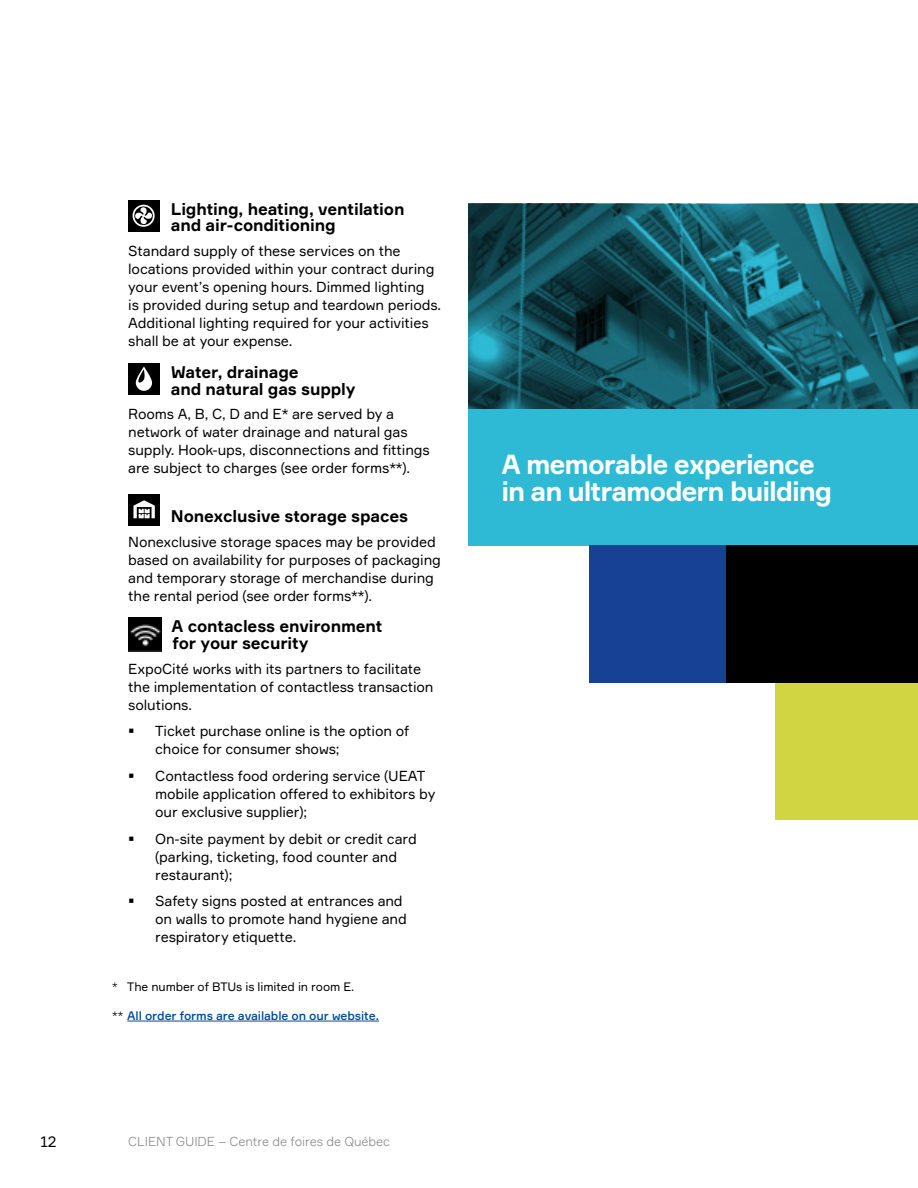
<style>
.page{position:relative;width:918px;height:1188px;background:#fff}
.page>*{position:absolute;margin:0;border:0;box-sizing:border-box;transform-origin:0 0}
.t1{font:700 27px/27px "Formular";letter-spacing:-.04em;color:#fff}
.t2{font:700 16.5px/16.5px "Formular";letter-spacing:-.01em;color:#000}
.t3{font:15px "Formular";color:#000}
.t4{font:14.25px/18px "Formular";letter-spacing:-.01em;color:#000}
.t5{font:300 12.75px "Formular";letter-spacing:-.01em;color:#878787}
.t6{font:500 12px "Formular";letter-spacing:-.01em;color:#004996}
.t7{font:12px "Formular";letter-spacing:-.01em;color:#000}
.s1{font-weight:300}
.s2{font-weight:300;color:#000}
</style>
<div class="page">
<div style="left:128px;top:200px;width:32px;height:32px;background:#000"></div>
<svg style="left:132px;top:205px;width:23px;height:22px"></svg>
<div style="left:128px;top:363px;width:32px;height:32px;background:#000"></div>
<svg style="left:136px;top:367px;width:16px;height:24px"></svg>
<div style="left:128px;top:494px;width:32px;height:31px;background:#000"></div>
<svg style="left:133px;top:500px;width:22px;height:18px"></svg>
<img style="left:128px;top:617px;width:34px;height:34px">
<hr style="left:127px;top:1021px;width:252px;height:1px;background:#004996">
<div style="left:468px;top:204px;width:450px;height:342px;background:#2ebad5"></div>
<div style="left:589px;top:545px;width:138px;height:138px;background:#164194"></div>
<div style="left:776px;top:682px;width:142px;height:138px;background:#d1d541"></div>
<div style="left:726px;top:545px;width:192px;height:138px;background:#000"></div>
<img style="left:469px;top:204px;width:449px;height:205px">
<p class="t2" style="left:171px;top:201px;width:235px">Lighting, heating, ventilation and air-conditioning</p>
<p class="t4" style="left:128px;top:242px;width:315px">Standard supply of these services on the locations provided within your contract during your event’s opening hours. Dimmed lighting<br>is provided during setup and teardown periods.<br>Additional lighting required for your activities shall be at your expense.</p>
<p class="t2" style="left:171px;top:364px;width:186px">Water, drainage<br>and natural gas supply</p>
<p class="t4" style="left:128px;top:405px;width:303px">Rooms A, B, C, D and E* are served by a network of water drainage and natural gas supply. Hook-ups, disconnections and fittings are subject to charges (see order forms**).</p>
<p class="t2" style="left:171px;top:507px;width:239px">Nonexclusive storage spaces</p>
<p class="t4" style="left:128px;top:532px;width:314px">Nonexclusive storage spaces may be provided based on availability for purposes of packaging and temporary storage of merchandise during the rental period (see order forms**).</p>
<p class="t2" style="left:172px;top:618px;width:212px">A contacless environment for your security</p>
<p class="t4" style="left:128px;top:659px;width:307px">ExpoCité works with its partners to facilitate the implementation of contactless transaction solutions.</p>
<p class="t4" style="left:155px;top:722px;width:256px;text-indent:-27px">▪ Ticket purchase online is the option of choice for consumer shows;</p>
<p class="t4" style="left:155px;top:767px;width:282px;text-indent:-27px">▪ Contactless food ordering service (UEAT mobile application offered to exhibitors by our exclusive supplier);</p>
<p class="t4" style="left:155px;top:829px;width:263px;text-indent:-27px">▪ On-site payment by debit or credit card (parking, ticketing, food counter and restaurant);</p>
<p class="t4" style="left:155px;top:892px;width:253px;text-indent:-27px">▪ Safety signs posted at entrances and on walls to promote hand hygiene and respiratory etiquette.</p>
<p class="t7" style="left:112px;top:980px;width:243px"><span class="s1">*</span> The number of BTUs is limited in room E.</p>
<p class="t6" style="left:112px;top:1008px;width:268px"><span class="s2">**</span> All order forms are available on our website.</p>
<p class="t3" style="left:40px;top:1133px;width:18px">12</p>
<p class="t5" style="left:128px;top:1134px;width:263px">CLIENT GUIDE – Centre de foires de Québec</p>
<h1 class="t1" style="left:501px;top:451px;width:332px">A memorable experience in an ultramodern building</h1>
</div>
